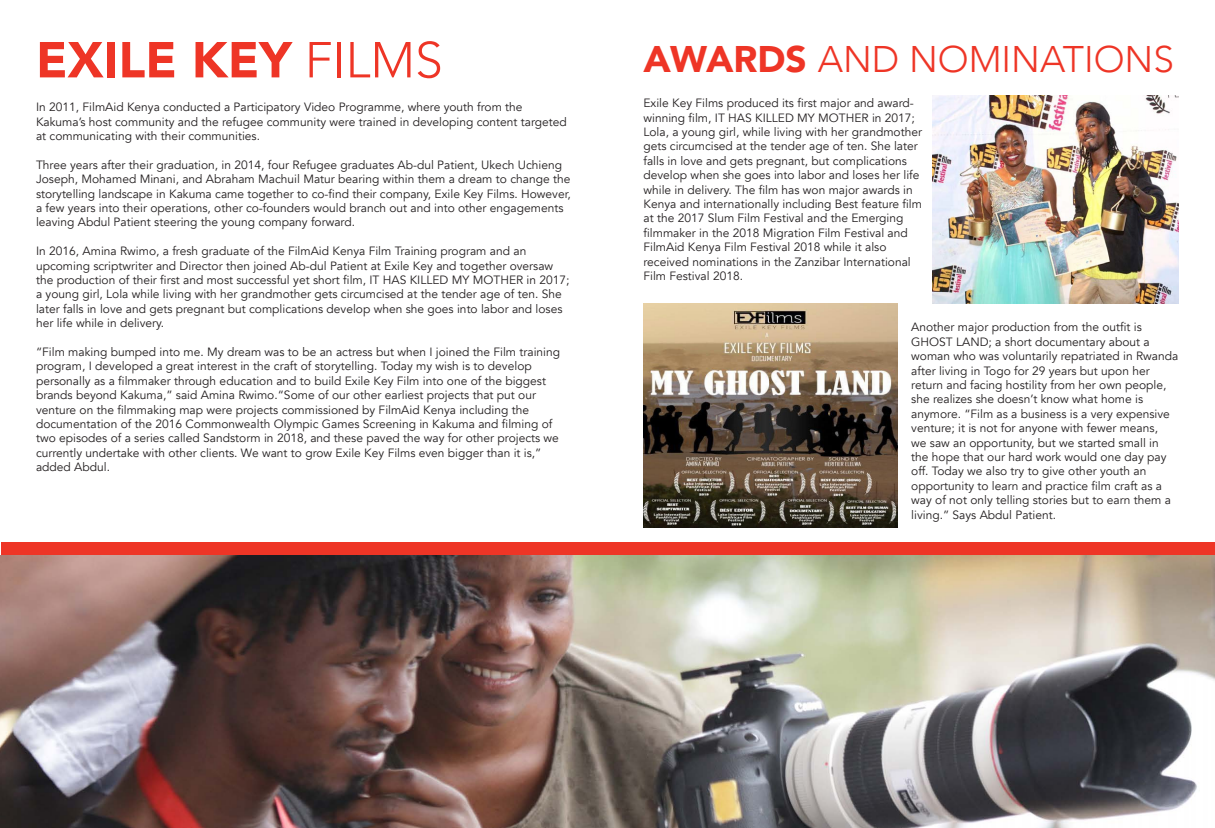
<style>
.page{position:relative;width:1215px;height:828px;background:#fff}
.page>*{position:absolute;margin:0;border:0;box-sizing:border-box;transform-origin:0 0}
.t1{font:900 50px "Avenir";color:#ee3526}
.t2{font:300 37px "Avenir";color:#ee3526}
.t3{font:12px/14.4px "Avenir";color:#231f20}
.s1{font-weight:300}
.s2{font-weight:900}
</style>
<div class="page">
<img style="left:932px;top:95px;width:246px;height:208px">
<img style="left:643px;top:303px;width:254px;height:224px">
<div style="left:1px;top:542px;width:1213px;height:14px;background:#ee3526"></div>
<img style="left:0;top:556px;width:1214px;height:272px">
<p class="t1" style="left:36px;top:17px;width:408px">EXILE KEY <span class="s1">FILMS</span></p>
<p class="t2" style="left:643px;top:38px;width:532px"><span class="s2">AWARDS</span> AND NOMINATIONS</p>
<p class="t3" style="left:36px;top:100px;width:532px">In 2011, FilmAid Kenya conducted a Participatory Video Programme, where youth from the<br>Kakuma’s host community and the refugee community were trained in developing content targeted at communicating with their communities.</p>
<p class="t3" style="left:36px;top:158px;width:536px">Three years after their graduation, in 2014, four Refugee graduates Ab-dul Patient, Ukech Uchieng Joseph, Mohamed Minani, and Abraham Machuil Matur bearing within them a dream to change the storytelling landscape in Kakuma came together to co-find their company, Exile Key Films. However, a few years into their operations, other co-founders would branch out and into other engagements leaving Abdul Patient steering the young company forward.</p>
<p class="t3" style="left:36px;top:244px;width:535px">In 2016, Amina Rwimo, a fresh graduate of the FilmAid Kenya Film Training program and an upcoming scriptwriter and Director then joined Ab-dul Patient at Exile Key and together oversaw the production of their first and most successful yet short film, IT HAS KILLED MY MOTHER in 2017; a young girl, Lola while living with her grandmother gets circumcised at the tender age of ten. She later falls in love and gets pregnant but complications develop when she goes into labor and loses her life while in delivery.</p>
<p class="t3" style="left:36px;top:345px;width:525px">“Film making bumped into me. My dream was to be an actress but when I joined the Film training program, I developed a great interest in the craft of storytelling. Today my wish is to develop personally as a filmmaker through education and to build Exile Key Film into one of the biggest brands beyond Kakuma,” said Amina Rwimo.“Some of our other earliest projects that put our venture on the filmmaking map were projects commissioned by FilmAid Kenya including the documentation of the 2016 Commonwealth Olympic Games Screening in Kakuma and filming of two episodes of a series called Sandstorm in 2018, and these paved the way for other projects we currently undertake with other clients. We want to grow Exile Key Films even bigger than it is,” added Abdul.</p>
<p class="t3" style="left:643px;top:96px;width:280px">Exile Key Films produced its first major and award&shy;winning film, IT HAS KILLED MY MOTHER in 2017; Lola, a young girl, while living with her grandmother gets circumcised at the tender age of ten. She later falls in love and gets pregnant, but complications develop when she goes into labor and loses her life while in delivery. The film has won major awards in Kenya and internationally including Best feature film at the 2017 Slum Film Festival and the Emerging filmmaker in the 2018 Migration Film Festival and FilmAid Kenya Film Festival 2018 while it also received nominations in the Zanzibar International Film Festival 2018.</p>
<p class="t3" style="left:911px;top:320px;width:269px">Another major production from the outfit is GHOST LAND; a short documentary about a woman who was voluntarily repatriated in Rwanda after living in Togo for 29 years but upon her return and facing hostility from her own people, she realizes she doesn’t know what home is anymore. “Film as a business is a very expensive venture; it is not for anyone with fewer means,<br>we saw an opportunity, but we started small in the hope that our hard work would one day pay off. Today we also try to give other youth an opportunity to learn and practice film craft as a way of not only telling stories but to earn them a living.” Says Abdul Patient.</p>
</div>
